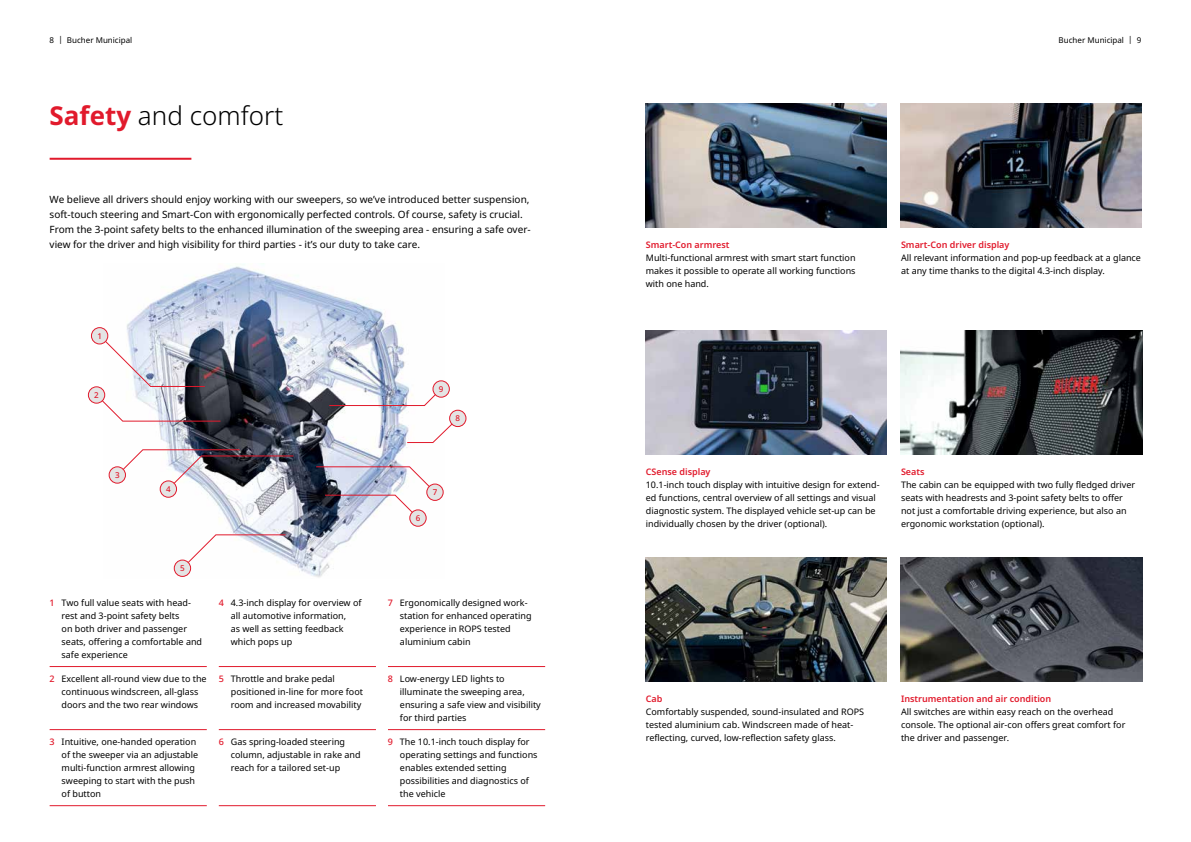
<style>
.page{position:relative;width:1191px;height:842px;background:#fff}
.page>*{position:absolute;margin:0;border:0;box-sizing:border-box;transform-origin:0 0}
.t1{font:300 26px "Noto Sans";color:#000}
.t2{font:10px/15px "Noto Sans";color:#000}
.t3{font:9px/13px "Noto Sans";color:#000}
.t4{font:600 9px "Noto Sans";color:#e11a2c}
.t5{font:8px "Noto Sans";color:#000}
.t6{font:500 8px "Noto Sans";color:#e11a2c}
.s1{font-weight:700;color:#e11a2c}
.s2{font-weight:500;color:#e11a2c}
</style>
<div class="page">
<hr style="left:50px;top:158px;width:141px;height:2px;background:#e11a2c">
<img style="left:646px;top:557px;width:240px;height:124px">
<img style="left:900px;top:103px;width:241px;height:125px">
<img style="left:900px;top:330px;width:242px;height:124px">
<img style="left:646px;top:103px;width:240px;height:125px">
<img style="left:646px;top:330px;width:240px;height:124px">
<img style="left:900px;top:557px;width:242px;height:124px">
<img style="left:103px;top:264px;width:341px;height:314px">
<svg style="left:99px;top:335px;width:106px;height:52px"></svg>
<svg style="left:96px;top:395px;width:125px;height:26px"></svg>
<svg style="left:182px;top:534px;width:104px;height:35px"></svg>
<svg style="left:407px;top:419px;width:48px;height:24px"></svg>
<svg style="left:329px;top:388px;width:112px;height:18px"></svg>
<img style="left:117px;top:449px;width:177px;height:41px">
<svg style="left:316px;top:466px;width:119px;height:52px"></svg>
<div style="left:91px;top:328px;width:17px;height:16px;background:#e4e4e4;border-radius:50%"></div>
<div style="left:91px;top:327px;width:17px;height:17px;border:1px solid #e11a2c;border-radius:50%"></div>
<div style="left:88px;top:387px;width:17px;height:16px;background:#e4e4e4;border-radius:50%"></div>
<div style="left:88px;top:387px;width:17px;height:16px;border:1px solid #e11a2c;border-radius:50%"></div>
<div style="left:160px;top:481px;width:16px;height:16px;background:#e4e4e4;border-radius:50%"></div>
<div style="left:160px;top:481px;width:17px;height:16px;border:1px solid #e11a2c;border-radius:50%"></div>
<div style="left:109px;top:467px;width:16px;height:16px;background:#e4e4e4;border-radius:50%"></div>
<div style="left:109px;top:467px;width:17px;height:16px;border:1px solid #e11a2c;border-radius:50%"></div>
<div style="left:427px;top:484px;width:16px;height:16px;background:#e4e4e4;border-radius:50%"></div>
<div style="left:427px;top:484px;width:16px;height:16px;border:1px solid #e11a2c;border-radius:50%"></div>
<div style="left:174px;top:560px;width:17px;height:16px;background:#e4e4e4;border-radius:50%"></div>
<div style="left:174px;top:560px;width:17px;height:16px;border:1px solid #e11a2c;border-radius:50%"></div>
<div style="left:410px;top:510px;width:16px;height:16px;background:#e4e4e4;border-radius:50%"></div>
<div style="left:410px;top:510px;width:16px;height:16px;border:1px solid #e11a2c;border-radius:50%"></div>
<div style="left:433px;top:381px;width:16px;height:16px;background:#e4e4e4;border-radius:50%"></div>
<div style="left:433px;top:381px;width:16px;height:16px;border:1px solid #e11a2c;border-radius:50%"></div>
<div style="left:449px;top:410px;width:17px;height:17px;background:#e4e4e4;border-radius:50%"></div>
<div style="left:449px;top:410px;width:17px;height:17px;border:1px solid #e11a2c;border-radius:50%"></div>
<hr style="left:50px;top:666px;width:157px;height:1px;background:#e11a2c">
<hr style="left:50px;top:729px;width:157px;height:1px;background:#e11a2c">
<hr style="left:50px;top:805px;width:157px;height:1px;background:#e11a2c">
<hr style="left:219px;top:666px;width:157px;height:1px;background:#e11a2c">
<hr style="left:219px;top:729px;width:157px;height:1px;background:#e11a2c">
<hr style="left:219px;top:805px;width:157px;height:1px;background:#e11a2c">
<hr style="left:388px;top:666px;width:157px;height:1px;background:#e11a2c">
<hr style="left:388px;top:729px;width:157px;height:1px;background:#e11a2c">
<hr style="left:388px;top:805px;width:157px;height:1px;background:#e11a2c">
<p class="t5" style="left:50px;top:34px;width:84px">8 | Bucher Municipal</p>
<p class="t5" style="left:1058px;top:34px;width:84px">Bucher Municipal | 9</p>
<h1 class="t1" style="left:50px;top:97px;width:235px"><span class="s1">Safety</span> and comfort</h1>
<p class="t2" style="left:50px;top:193px;width:482px">We believe all drivers should enjoy working with our sweepers, so we’ve introduced better suspension, soft-touch steering and Smart-Con with ergonomically perfected controls. Of course, safety is crucial.<br>From the 3-point safety belts to the enhanced illumination of the sweeping area - ensuring a safe over&shy;view for the driver and high visibility for third parties - it’s our duty to take care.</p>
<p class="t6" style="left:97px;top:330px;width:6px">1</p>
<p class="t6" style="left:94px;top:389px;width:6px">2</p>
<p class="t6" style="left:115px;top:469px;width:6px">3</p>
<p class="t6" style="left:166px;top:483px;width:6px">4</p>
<p class="t6" style="left:180px;top:563px;width:6px">5</p>
<p class="t3" style="left:62px;top:596px;width:142px;text-indent:-12px"><span class="s2">1</span> Two full value seats with head&shy;rest and 3-point safety belts<br>on both driver and passenger seats, offering a comfortable and safe experience</p>
<p class="t3" style="left:50px;top:672px;width:159px;text-align:center"><span class="s2">2</span> Excellent all-round view due to the continuous windscreen, all-glass doors and the two rear windows</p>
<p class="t3" style="left:62px;top:735px;width:138px;text-indent:-12px"><span class="s2">3</span> Intuitive, one-handed operation of the sweeper via an adjustable multi-function armrest allowing sweeping to start with the push of button</p>
<p class="t3" style="left:231px;top:596px;width:132px;text-indent:-12px"><span class="s2">4</span> 4.3-inch display for overview of all automotive information,<br>as well as setting feedback which pops up</p>
<p class="t3" style="left:231px;top:672px;width:134px;text-indent:-12px"><span class="s2">5</span> Throttle and brake pedal positioned in-line for more foot room and increased movability</p>
<p class="t3" style="left:231px;top:735px;width:131px;text-indent:-12px"><span class="s2">6</span> Gas spring-loaded steering column, adjustable in rake and reach for a tailored set-up</p>
<p class="t6" style="left:439px;top:383px;width:6px">9</p>
<p class="t6" style="left:455px;top:413px;width:6px">8</p>
<p class="t6" style="left:416px;top:512px;width:6px">6</p>
<p class="t6" style="left:433px;top:487px;width:6px">7</p>
<p class="t3" style="left:400px;top:596px;width:133px;text-indent:-12px"><span class="s2">7</span> Ergonomically designed work&shy;station for enhanced operating experience in ROPS tested aluminium cabin</p>
<p class="t3" style="left:400px;top:672px;width:142px;text-indent:-12px"><span class="s2">8</span> Low-energy LED lights to illuminate the sweeping area, ensuring a safe view and visibility for third parties</p>
<p class="t3" style="left:400px;top:735px;width:139px;text-indent:-12px"><span class="s2">9</span> The 10.1-inch touch display for operating settings and functions enables extended setting possibilities and diagnostics of the vehicle</p>
<p class="t4" style="left:646px;top:239px;width:85px">Smart-Con armrest</p>
<p class="t3" style="left:646px;top:252px;width:211px;text-align:justify">Multi-functional armrest with smart start function makes it possible to operate all working functions with one hand.</p>
<p class="t4" style="left:901px;top:239px;width:110px">Smart-Con driver display</p>
<p class="t3" style="left:901px;top:252px;width:241px">All relevant information and pop-up feedback at a glance at any time thanks to the digital 4.3-inch display.</p>
<p class="t4" style="left:646px;top:465px;width:66px">CSense display</p>
<p class="t3" style="left:646px;top:478px;width:235px">10.1-inch touch display with intuitive design for extend&shy;ed functions, central overview of all settings and visual diagnostic system. The displayed vehicle set-up can be individually chosen by the driver (optional).</p>
<p class="t4" style="left:901px;top:465px;width:25px">Seats</p>
<p class="t3" style="left:901px;top:478px;width:236px">The cabin can be equipped with two fully fledged driver seats with headrests and 3-point safety belts to offer not just a comfortable driving experience, but also an ergonomic workstation (optional).</p>
<p class="t4" style="left:646px;top:693px;width:18px">Cab</p>
<p class="t3" style="left:646px;top:706px;width:220px">Comfortably suspended, sound-insulated and ROPS tested aluminium cab. Windscreen made of heat&shy;reflecting, curved, low-reflection safety glass.</p>
<p class="t4" style="left:901px;top:693px;width:152px">Instrumentation and air condition</p>
<p class="t3" style="left:901px;top:706px;width:226px">All switches are within easy reach on the overhead console. The optional air-con offers great comfort for the driver and passenger.</p>
</div>
